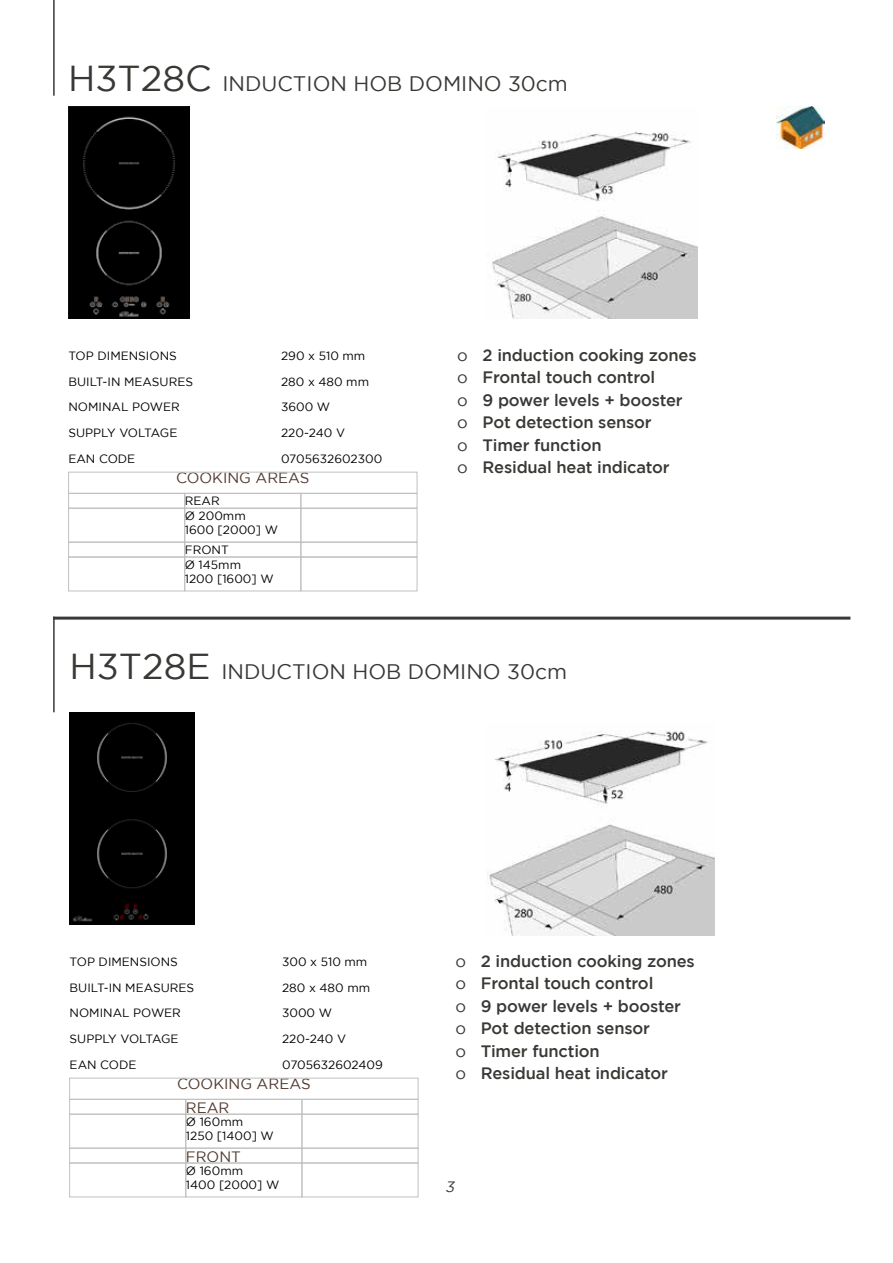
<style>
.page{position:relative;width:893px;height:1263px;background:#fff}
.page>*{position:absolute;margin:0;border:0;box-sizing:border-box;transform-origin:0 0}
.t1{font:21px "Gotham";color:#383935}
.t2{font:500 16.5px/22.5px "Gotham";letter-spacing:-.01em;color:#383935}
.t3{font:15px "Gotham";color:#4f392e}
.t4{font:italic 15px "Gotham";color:#383935}
.t5{font:12px/14.4px "Gotham";color:#000}
.s1{font-size:36px}
.s2{font-weight:400}
</style>
<div class="page">
<hr style="left:53px;top:0;width:2px;height:96px;background:#383935">
<hr style="left:53px;top:617px;width:2px;height:95px;background:#383935">
<img style="left:68px;top:106px;width:121px;height:213px">
<img style="left:492px;top:132px;width:206px;height:187px">
<div style="left:68px;top:493px;width:117px;height:15px;border:1px solid #c1c0c0"></div>
<div style="left:185px;top:493px;width:116px;height:15px;border:1px solid #c1c0c0"></div>
<div style="left:301px;top:493px;width:116px;height:15px;border:1px solid #c1c0c0"></div>
<div style="left:68px;top:472px;width:349px;height:21px;border:1px solid #c1c0c0"></div>
<div style="left:68px;top:508px;width:117px;height:34px;border:1px solid #c1c0c0"></div>
<div style="left:185px;top:508px;width:116px;height:34px;border:1px solid #c1c0c0"></div>
<div style="left:301px;top:508px;width:116px;height:34px;border:1px solid #c1c0c0"></div>
<div style="left:68px;top:557px;width:117px;height:34px;border:1px solid #c1c0c0"></div>
<div style="left:185px;top:557px;width:116px;height:34px;border:1px solid #c1c0c0"></div>
<div style="left:301px;top:557px;width:116px;height:34px;border:1px solid #c1c0c0"></div>
<div style="left:68px;top:542px;width:117px;height:15px;border:1px solid #c1c0c0"></div>
<div style="left:185px;top:542px;width:116px;height:15px;border:1px solid #c1c0c0"></div>
<div style="left:301px;top:542px;width:116px;height:15px;border:1px solid #c1c0c0"></div>
<div style="left:70px;top:712px;width:125px;height:213px;background:#000"></div>
<img style="left:487px;top:731px;width:227px;height:204px">
<div style="left:70px;top:1099px;width:116px;height:15px;border:1px solid #c1c0c0"></div>
<div style="left:186px;top:1099px;width:116px;height:15px;border:1px solid #c1c0c0"></div>
<div style="left:302px;top:1099px;width:116px;height:15px;border:1px solid #c1c0c0"></div>
<div style="left:70px;top:1078px;width:348px;height:21px;border:1px solid #c1c0c0"></div>
<div style="left:70px;top:1114px;width:116px;height:34px;border:1px solid #c1c0c0"></div>
<div style="left:186px;top:1114px;width:116px;height:34px;border:1px solid #c1c0c0"></div>
<div style="left:302px;top:1114px;width:116px;height:34px;border:1px solid #c1c0c0"></div>
<div style="left:70px;top:1163px;width:116px;height:34px;border:1px solid #c1c0c0"></div>
<div style="left:186px;top:1163px;width:116px;height:34px;border:1px solid #c1c0c0"></div>
<div style="left:302px;top:1163px;width:116px;height:34px;border:1px solid #c1c0c0"></div>
<div style="left:70px;top:1148px;width:116px;height:15px;border:1px solid #c1c0c0"></div>
<div style="left:186px;top:1148px;width:116px;height:15px;border:1px solid #c1c0c0"></div>
<div style="left:302px;top:1148px;width:116px;height:15px;border:1px solid #c1c0c0"></div>
<hr style="left:53px;top:617px;width:797px;height:3px;background:#383935">
<img style="left:777px;top:106px;width:48px;height:43px">
<h1 class="t1" style="left:68px;top:72px;width:501px"><span class="s1">H3T28C</span> INDUCTION HOB DOMINO 30cm</h1>
<p class="t5" style="left:68px;top:349px;width:110px">TOP DIMENSIONS</p>
<p class="t5" style="left:281px;top:349px;width:86px">290 x 510 mm</p>
<p class="t5" style="left:68px;top:374px;width:126px">BUILT-IN MEASURES</p>
<p class="t5" style="left:281px;top:374px;width:90px">280 x 480 mm</p>
<p class="t5" style="left:68px;top:400px;width:113px">NOMINAL POWER</p>
<p class="t5" style="left:281px;top:400px;width:51px">3600 W</p>
<p class="t5" style="left:68px;top:425px;width:110px">SUPPLY VOLTAGE</p>
<p class="t5" style="left:281px;top:425px;width:65px">220-240 V</p>
<p class="t5" style="left:68px;top:451px;width:68px">EAN CODE</p>
<p class="t5" style="left:281px;top:451px;width:103px">0705632602300</p>
<p class="t5" style="left:185px;top:494px;width:36px">REAR</p>
<p class="t3" style="left:176px;top:470px;width:135px">COOKING AREAS</p>
<p class="t5" style="left:185px;top:508px;width:95px">Ø 200mm<br>1600 [2000] W</p>
<p class="t5" style="left:185px;top:557px;width:90px">Ø 145mm<br>1200 [1600] W</p>
<p class="t5" style="left:185px;top:542px;width:46px">FRONT</p>
<h2 class="t2" style="left:457px;top:343px;width:241px"><span class="s2">o</span> 2 induction cooking zones <span class="s2">o</span> Frontal touch control<br><span class="s2">o</span> 9 power levels + booster <span class="s2">o</span> Pot detection sensor<br><span class="s2">o</span> Timer function<br><span class="s2">o</span> Residual heat indicator</h2>
<h1 class="t1" style="left:70px;top:660px;width:499px"><span class="s1">H3T28E</span> INDUCTION HOB DOMINO 30cm</h1>
<p class="t5" style="left:70px;top:955px;width:110px">TOP DIMENSIONS</p>
<p class="t5" style="left:282px;top:955px;width:87px">300 x 510 mm</p>
<p class="t5" style="left:70px;top:980px;width:126px">BUILT-IN MEASURES</p>
<p class="t5" style="left:282px;top:980px;width:90px">280 x 480 mm</p>
<p class="t5" style="left:70px;top:1006px;width:113px">NOMINAL POWER</p>
<p class="t5" style="left:282px;top:1006px;width:51px">3000 W</p>
<p class="t5" style="left:70px;top:1031px;width:110px">SUPPLY VOLTAGE</p>
<p class="t5" style="left:282px;top:1031px;width:65px">220-240 V</p>
<p class="t5" style="left:70px;top:1057px;width:68px">EAN CODE</p>
<p class="t5" style="left:282px;top:1057px;width:102px">0705632602409</p>
<p class="t3" style="left:186px;top:1100px;width:45px">REAR</p>
<p class="t3" style="left:177px;top:1075px;width:135px">COOKING AREAS</p>
<p class="t5" style="left:186px;top:1114px;width:89px">Ø 160mm<br>1250 [1400] W</p>
<p class="t5" style="left:186px;top:1163px;width:95px">Ø 160mm<br>1400 [2000] W</p>
<p class="t3" style="left:186px;top:1148px;width:57px">FRONT</p>
<h2 class="t2" style="left:455px;top:949px;width:241px"><span class="s2">o</span> 2 induction cooking zones <span class="s2">o</span> Frontal touch control<br><span class="s2">o</span> 9 power levels + booster <span class="s2">o</span> Pot detection sensor<br><span class="s2">o</span> Timer function<br><span class="s2">o</span> Residual heat indicator</h2>
<p class="t4" style="left:445px;top:1178px;width:14px">3</p>
</div>
